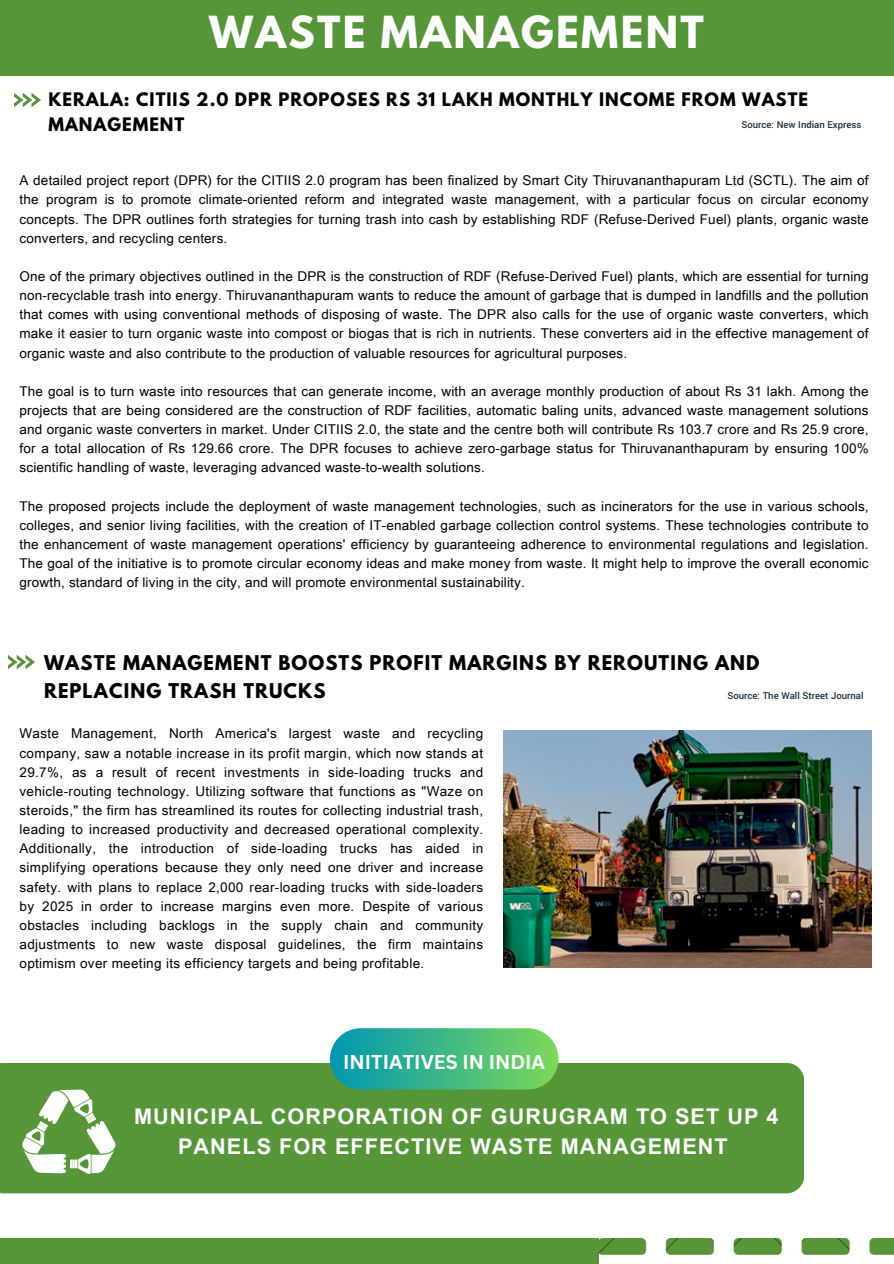
<style>
.page{position:relative;width:894px;height:1264px;background:#fff}
.page>*{position:absolute;margin:0;border:0;box-sizing:border-box;transform-origin:0 0}
.t1{font:700 39.15px "League Spartan";letter-spacing:.06em;color:#fff}
.t2{font:700 21.6px/30.3px "Arial Unicode MS";letter-spacing:.05em;color:#fff;text-align:center}
.t3{font:700 19.5px "Canva Sans";color:#fff}
.t4{font:700 18px/28.2px "League Spartan";letter-spacing:.06em;color:#000}
.t5{font:700 16.5px/25.8px "League Spartan";letter-spacing:.06em;color:#000}
.t6{font:13.5px/19.2px "Arial Unicode MS";letter-spacing:.015em;color:#000;text-align:justify}
.t7{font:500 10.5px "Yantramanav";color:#1c2d3a}
</style>
<div class="page">
<div style="left:0;top:1238px;width:598px;height:25px;background:#569639"></div>
<img style="left:598px;top:1238px;width:295px;height:25px">
<div style="left:0;top:0;width:893px;height:76px;background:#569639"></div>
<img style="left:503px;top:731px;width:368px;height:236px">
<div style="left:0;top:1062px;width:803px;height:131px;background:#569639"></div>
<svg style="left:22px;top:1089px;width:93px;height:84px"></svg>
<img style="left:14px;top:93px;width:26px;height:14px">
<img style="left:9px;top:655px;width:26px;height:14px">
<div style="left:330px;top:1028px;width:228px;height:61px;background:linear-gradient(to right,#0197b2,#7cd859);border-radius:31px"></div>
<p class="t1" style="left:209px;top:13px;width:496px">WASTE MANAGEMENT</p>
<h1 class="t5" style="left:48px;top:88px;width:760px">KERALA: CITIIS 2.0 DPR PROPOSES RS 31 LAKH MONTHLY INCOME FROM WASTE<br>MANAGEMENT</h1>
<h3 class="t7" style="left:741px;top:118px;width:121px">Source: New Indian Express</h3>
<p class="t6" style="left:20px;top:170px;width:850px">A detailed project report (DPR) for the CITIIS 2.0 program has been finalized by Smart City Thiruvananthapuram Ltd (SCTL). The aim of the program is to promote climate-oriented reform and integrated waste management, with a particular focus on circular economy concepts. The DPR outlines forth strategies for turning trash into cash by establishing RDF (Refuse-Derived Fuel) plants, organic waste converters, and recycling centers.</p>
<h4 class="t6" style="left:20px;top:266px;width:850px">One of the primary objectives outlined in the DPR is the construction of RDF (Refuse-Derived Fuel) plants, which are essential for turning non-recyclable trash into energy. Thiruvananthapuram wants to reduce the amount of garbage that is dumped in landfills and the pollution that comes with using conventional methods of disposing of waste. The DPR also calls for the use of organic waste converters, which make it easier to turn organic waste into compost or biogas that is rich in nutrients. These converters aid in the effective management of organic waste and also contribute to the production of valuable resources for agricultural purposes.</h4>
<h4 class="t6" style="left:20px;top:381px;width:850px">The goal is to turn waste into resources that can generate income, with an average monthly production of about Rs 31 lakh. Among the projects that are being considered are the construction of RDF facilities, automatic baling units, advanced waste management solutions and organic waste converters in market. Under CITIIS 2.0, the state and the centre both will contribute Rs 103.7 crore and Rs 25.9 crore, for a total allocation of Rs 129.66 crore. The DPR focuses to achieve zero-garbage status for Thiruvananthapuram by ensuring 100% scientific handling of waste, leveraging advanced waste-to-wealth solutions.</h4>
<h4 class="t6" style="left:20px;top:495px;width:850px">The proposed projects include the deployment of waste management technologies, such as incinerators for the use in various schools, colleges, and senior living facilities, with the creation of IT-enabled garbage collection control systems. These technologies contribute to the enhancement of waste management operations' efficiency by guaranteeing adherence to environmental regulations and legislation.<br>The goal of the initiative is to promote circular economy ideas and make money from waste. It might help to improve the overall economic growth, standard of living in the city, and will promote environmental sustainability.</h4>
<h4 class="t4" style="left:44px;top:650px;width:716px">WASTE MANAGEMENT BOOSTS PROFIT MARGINS BY REROUTING AND<br>REPLACING TRASH TRUCKS</h4>
<p class="t6" style="left:20px;top:723px;width:465px">Waste Management, North America's largest waste and recycling company, saw a notable increase in its profit margin, which now stands at 29.7%, as a result of recent investments in side-loading trucks and vehicle-routing technology. Utilizing software that functions as "Waze on steroids," the firm has streamlined its routes for collecting industrial trash, leading to increased productivity and decreased operational complexity.<br>Additionally, the introduction of side-loading trucks has aided in simplifying operations because they only need one driver and increase safety. with plans to replace 2,000 rear-loading trucks with side-loaders by 2025 in order to increase margins even more. Despite of various obstacles including backlogs in the supply chain and community adjustments to new waste disposal guidelines, the firm maintains optimism over meeting its efficiency targets and being profitable.</p>
<h3 class="t7" style="left:727px;top:689px;width:137px">Source: The Wall Street Journal</h3>
<h4 class="t3" style="left:343px;top:1047px;width:203px">INITIATIVES IN INDIA</h4>
<p class="t2" style="left:134px;top:1100px;width:645px">MUNICIPAL CORPORATION OF GURUGRAM TO SET UP 4<br>PANELS FOR EFFECTIVE WASTE MANAGEMENT</p>
</div>
